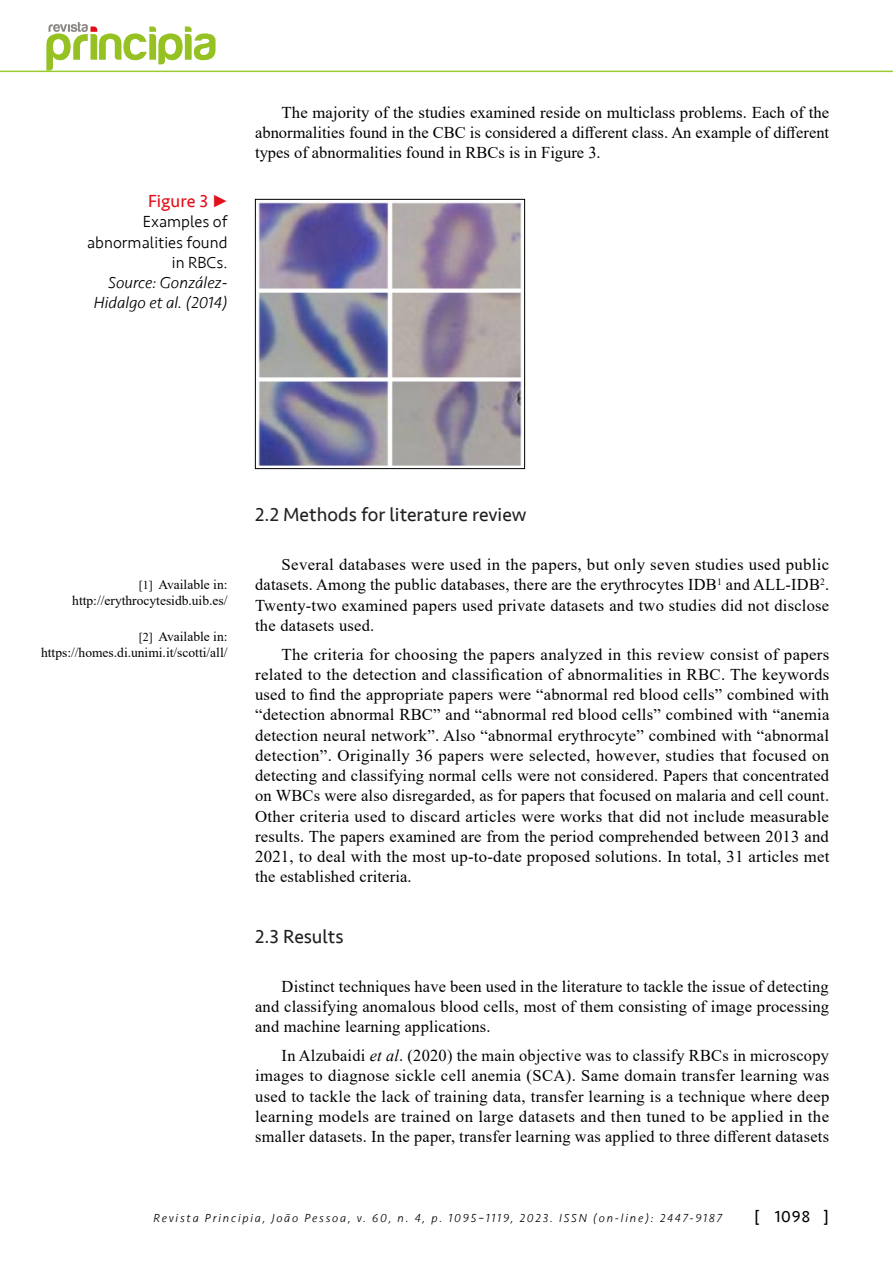
<style>
.page{position:relative;width:893px;height:1263px;background:#fff}
.page>*{position:absolute;margin:0;border:0;box-sizing:border-box;transform-origin:0 0}
.t1{font:19.5px "Seravek";color:#212121}
.t2{font:18px "Seravek";color:#e2101a}
.t3{font:16.5px/20.2px "Times New Roman";letter-spacing:.015em;color:#000;text-align:justify}
.t4{font:300 16.5px/20.2px "Seravek";color:#000;text-align:right}
.t5{font:italic 300 16.5px/20.2px "Seravek";color:#000;text-align:right}
.t6{font:16.5px "Seravek";color:#000}
.t7{font:13.5px/16.2px "Times New Roman";color:#000;text-align:right}
.t8{font:italic 300 12px "Seravek";letter-spacing:.15em;color:#000}
.s1{font-size:12px}
.s2{font-style:italic}
</style>
<div class="page">
<hr style="left:0;top:71px;width:893px;height:1px;background:#9c3">
<img style="left:258px;top:202px;width:264px;height:264px">
<div style="left:255px;top:199px;width:270px;height:270px;border:1px solid #000"></div>
<svg style="left:46px;top:22px;width:170px;height:49px"></svg>
<p class="t2" style="left:148px;top:187px;width:81px">Figure 3 •</p>
<p class="t4" style="left:87px;top:212px;width:142px">Examples of abnormalities found in RBCs.</p>
<p class="t5" style="left:94px;top:273px;width:135px">Source: González-<br>Hidalgo et al. (2014)</p>
<p class="t3" style="left:255px;top:102px;width:576px;text-indent:26px">The majority of the studies examined reside on multiclass problems. Each of the abnormalities found in the CBC is considered a different class. An example of different types of abnormalities found in RBCs is in Figure 3.</p>
<p class="t7" style="left:72px;top:576px;width:157px"><span class="s1">[1]</span> Available in: http://erythrocytesidb.uib.es/</p>
<p class="t7" style="left:41px;top:628px;width:188px"><span class="s1">[2]</span> Available in: https://homes.di.unimi.it/scotti/all/</p>
<p class="t1" style="left:255px;top:499px;width:273px">2.2 Methods for literature review</p>
<p class="t3" style="left:255px;top:554px;width:576px;text-indent:26px">Several databases were used in the papers, but only seven studies used public datasets. Among the public databases, there are the erythrocytes IDB<sup>1</sup> and ALL-IDB<sup>2</sup>.<br>Twenty-two examined papers used private datasets and two studies did not disclose the datasets used.</p>
<p class="t3" style="left:255px;top:643px;width:576px;text-indent:26px">The criteria for choosing the papers analyzed in this review consist of papers related to the detection and classification of abnormalities in RBC. The keywords used to find the appropriate papers were “abnormal red blood cells” combined with “detection abnormal RBC” and “abnormal red blood cells” combined with “anemia detection neural network”. Also “abnormal erythrocyte” combined with “abnormal detection”. Originally 36 papers were selected, however, studies that focused on detecting and classifying normal cells were not considered. Papers that concentrated on WBCs were also disregarded, as for papers that focused on malaria and cell count.<br>Other criteria used to discard articles were works that did not include measurable results. The papers examined are from the period comprehended between 2013 and 2021, to deal with the most up-to-date proposed solutions. In total, 31 articles met the established criteria.</p>
<p class="t1" style="left:255px;top:921px;width:90px">2.3 Results</p>
<p class="t3" style="left:255px;top:976px;width:575px;text-indent:26px">Distinct techniques have been used in the literature to tackle the issue of detecting and classifying anomalous blood cells, most of them consisting of image processing and machine learning applications.</p>
<p class="t3" style="left:255px;top:1045px;width:576px;text-indent:26px">In Alzubaidi <span class="s2">et al</span>. (2020) the main objective was to classify RBCs in microscopy images to diagnose sickle cell anemia (SCA). Same domain transfer learning was used to tackle the lack of training data, transfer learning is a technique where deep learning models are trained on large datasets and then tuned to be applied in the smaller datasets. In the paper, transfer learning was applied to three different datasets</p>
<p class="t8" style="left:153px;top:1211px;width:570px">Revista Principia, João Pessoa, v. 60, n. 4, p. 1095–1119, 2023. ISSN (on-line): 2447-9187</p>
<p class="t6" style="left:754px;top:1204px;width:76px">[ 1098 ]</p>
</div>
